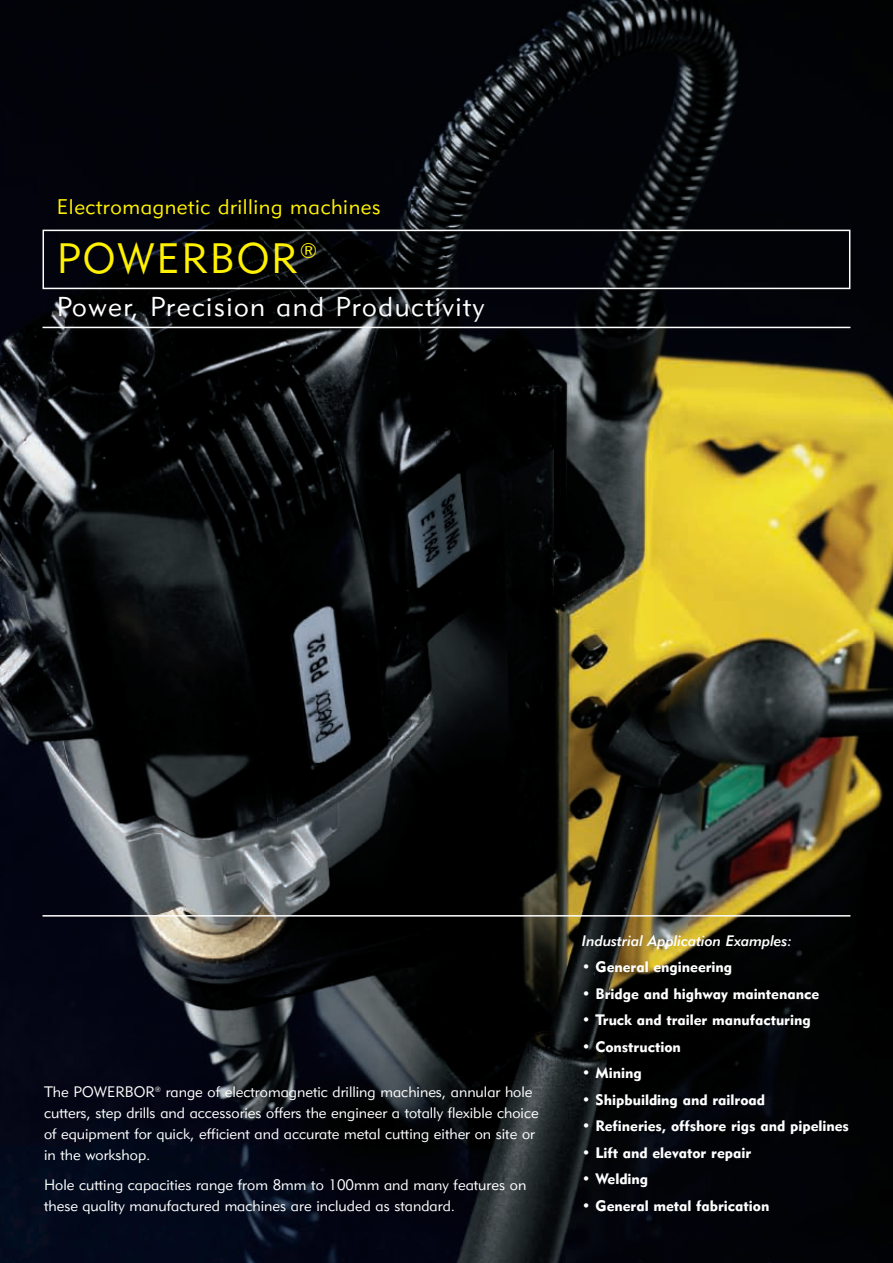
<style>
.page{position:relative;width:893px;height:1263px;background:#fff}
.page>*{position:absolute;margin:0;border:0;box-sizing:border-box;transform-origin:0 0}
.t1{font:42px "Geometric 415 BT Lite A";letter-spacing:.045em;color:#fff101}
.t2{font:27px "Geometric 415 BT Lite A";letter-spacing:.055em;color:#fff}
.t3{font:21px "Geometric 415 BT Lite A";letter-spacing:.03em;color:#fff101}
.t4{font:15px/21px "Geometric 415 BT Lite A";color:#fff}
.t5{font:15px "Geometric 415 BT Black A";color:#fff}
.t6{font:15px "Geometric 415 BT Medium Italic A";color:#fff}
</style>
<div class="page">
<img style="left:0;top:0;width:893px;height:1263px">
<div style="left:43px;top:230px;width:807px;height:59px;border:2px solid #fff"></div>
<hr style="left:43px;top:327px;width:807px;height:1px;background:#fff">
<hr style="left:43px;top:915px;width:807px;height:1px;background:#fff">
<h3 class="t3" style="left:57px;top:199px;width:325px">Electromagnetic drilling machines</h3>
<h1 class="t1" style="left:57px;top:243px;width:262px">POWERBOR<sup>®</sup></h1>
<h2 class="t2" style="left:57px;top:297px;width:429px">Power, Precision and Productivity</h2>
<p class="t4" style="left:44px;top:1083px;width:496px">The POWERBOR<sup>®</sup> range of electromagnetic drilling machines, annular hole cutters, step drills and accessories offers the engineer a totally flexible choice of equipment for quick, efficient and accurate metal cutting either on site or in the workshop.</p>
<p class="t4" style="left:44px;top:1175px;width:484px">Hole cutting capacities range from 8mm to 100mm and many features on these quality manufactured machines are included as standard.</p>
<p class="t6" style="left:582px;top:935px;width:212px">Industrial Application Examples:</p>
<p class="t5" style="left:582px;top:961px;width:152px">• General engineering</p>
<p class="t5" style="left:582px;top:988px;width:239px">• Bridge and highway maintenance</p>
<p class="t5" style="left:582px;top:1014px;width:230px">• Truck and trailer manufacturing</p>
<p class="t5" style="left:582px;top:1041px;width:100px">• Construction</p>
<p class="t5" style="left:582px;top:1067px;width:61px">• Mining</p>
<p class="t5" style="left:582px;top:1094px;width:185px">• Shipbuilding and railroad</p>
<p class="t5" style="left:582px;top:1120px;width:268px">• Refineries, offshore rigs and pipelines</p>
<p class="t5" style="left:582px;top:1147px;width:171px">• Lift and elevator repair</p>
<p class="t5" style="left:582px;top:1173px;width:68px">• Welding</p>
<p class="t5" style="left:582px;top:1200px;width:189px">• General metal fabrication</p>
</div>
